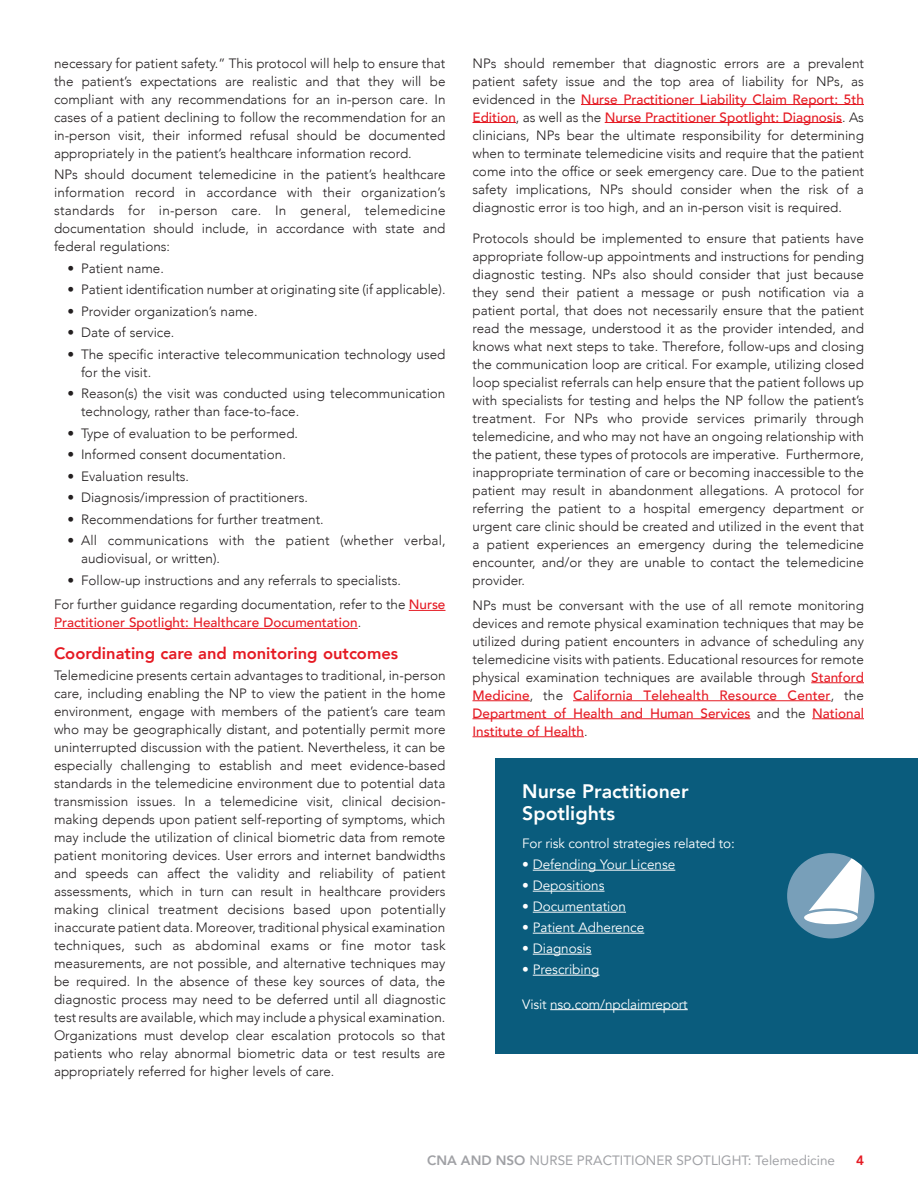
<style>
.page{position:relative;width:918px;height:1188px;background:#fff}
.page>*{position:absolute;margin:0;border:0;box-sizing:border-box;transform-origin:0 0}
.t1{font:800 19.5px/22.5px "Avenir";color:#fff}
.t2{font:800 16.5px "Avenir";color:#e51a23}
.t3{font:300 13.5px/18px "Avenir";color:#231f20;text-align:justify}
.t4{font:13.5px "Avenir";color:#fff}
.t5{font:13.5px "Avenir";color:#a0a1a5}
.t6{font:500 13.5px "Avenir";color:#e51a23}
.t7{font:800 13.5px "Avenir";color:#e51a23}
.s1{font-weight:500;color:#e51a23}
.s2{font-weight:300;color:#231f20}
.s3{font-weight:800}
</style>
<div class="page">
<hr style="left:409px;top:610px;width:37px;height:1px;background:#e51a23">
<hr style="left:54px;top:628px;width:304px;height:1px;background:#e51a23">
<hr style="left:581px;top:104px;width:283px;height:1px;background:#e51a23">
<hr style="left:472px;top:122px;width:44px;height:1px;background:#e51a23">
<hr style="left:605px;top:122px;width:237px;height:1px;background:#e51a23">
<hr style="left:811px;top:682px;width:53px;height:1px;background:#e51a23">
<hr style="left:472px;top:700px;width:58px;height:1px;background:#e51a23">
<hr style="left:573px;top:700px;width:258px;height:1px;background:#e51a23">
<hr style="left:472px;top:718px;width:279px;height:1px;background:#e51a23">
<hr style="left:812px;top:718px;width:52px;height:1px;background:#e51a23">
<hr style="left:472px;top:736px;width:112px;height:1px;background:#e51a23">
<div style="left:495px;top:758px;width:423px;height:296px;background:#0a5c7d"></div>
<hr style="left:533px;top:870px;width:142px;height:1px;background:#fff">
<hr style="left:533px;top:891px;width:72px;height:1px;background:#fff">
<hr style="left:533px;top:912px;width:93px;height:1px;background:#fff">
<hr style="left:533px;top:933px;width:111px;height:1px;background:#fff">
<hr style="left:533px;top:954px;width:59px;height:1px;background:#fff">
<hr style="left:533px;top:975px;width:67px;height:1px;background:#fff">
<hr style="left:550px;top:1009px;width:138px;height:1px;background:#fff">
<svg style="left:787px;top:853px;width:87px;height:85px"></svg>
<p class="t3" style="left:54px;top:54px;width:393px">necessary for patient safety.” This protocol will help to ensure that the patient’s expectations are realistic and that they will be compliant with any recommendations for an in-person care. In cases of a patient declining to follow the recommendation for an in-person visit, their informed refusal should be documented appropriately in the patient’s healthcare information record.</p>
<p class="t3" style="left:54px;top:165px;width:393px">NPs should document telemedicine in the patient’s healthcare information record in accordance with their organization’s standards for in-person care. In general, telemedicine documentation should include, in accordance with state and federal regulations:</p>
<p class="t3" style="left:68px;top:259px;width:98px">• Patient name.</p>
<p class="t3" style="left:68px;top:280px;width:380px">• Patient identification number at originating site (if applicable).</p>
<p class="t3" style="left:68px;top:302px;width:192px">• Provider organization’s name.</p>
<p class="t3" style="left:68px;top:323px;width:109px">• Date of service.</p>
<p class="t3" style="left:81px;top:345px;width:366px;text-indent:-14px">• The specific interactive telecommunication technology used for the visit.</p>
<p class="t3" style="left:81px;top:384px;width:366px;text-indent:-14px">• Reason(s) the visit was conducted using telecommunication technology, rather than face-to-face.</p>
<p class="t3" style="left:68px;top:424px;width:232px">• Type of evaluation to be performed.</p>
<p class="t3" style="left:68px;top:445px;width:220px">• Informed consent documentation.</p>
<p class="t3" style="left:68px;top:467px;width:123px">• Evaluation results.</p>
<p class="t3" style="left:68px;top:488px;width:242px">• Diagnosis/impression of practitioners.</p>
<p class="t3" style="left:68px;top:510px;width:258px">• Recommendations for further treatment.</p>
<p class="t3" style="left:81px;top:531px;width:366px;text-indent:-14px">• All communications with the patient (whether verbal, audiovisual, or written).</p>
<p class="t3" style="left:54px;top:568px;width:393px;line-height:24.8px;text-indent:14px">• Follow-up instructions and any referrals to specialists.<br>For further guidance regarding documentation, refer to the <span class="s1">Nurse</span></p>
<p class="t6" style="left:54px;top:611px;width:309px">Practitioner Spotlight: Healthcare Documentation<span class="s2">.</span></p>
<p class="t2" style="left:54px;top:640px;width:346px">Coordinating care and monitoring outcomes</p>
<p class="t3" style="left:54px;top:666px;width:393px">Telemedicine presents certain advantages to traditional, in-person care, including enabling the NP to view the patient in the home environment, engage with members of the patient’s care team who may be geographically distant, and potentially permit more uninterrupted discussion with the patient. Nevertheless, it can be especially challenging to establish and meet evidence-based standards in the telemedicine environment due to potential data transmission issues. In a telemedicine visit, clinical decision&shy;making depends upon patient self-reporting of symptoms, which may include the utilization of clinical biometric data from remote patient monitoring devices. User errors and internet bandwidths and speeds can affect the validity and reliability of patient assessments, which in turn can result in healthcare providers making clinical treatment decisions based upon potentially inaccurate patient data. Moreover, traditional physical examination techniques, such as abdominal exams or fine motor task measurements, are not possible, and alternative techniques may be required. In the absence of these key sources of data, the diagnostic process may need to be deferred until all diagnostic test results are available, which may include a physical examination.<br>Organizations must develop clear escalation protocols so that patients who relay abnormal biometric data or test results are appropriately referred for higher levels of care.</p>
<p class="t3" style="left:472px;top:54px;width:393px">NPs should remember that diagnostic errors are a prevalent patient safety issue and the top area of liability for NPs, as evidenced in the <span class="s1">Nurse Practitioner Liability Claim Report: 5th Edition</span>, as well as the <span class="s1">Nurse Practitioner Spotlight: Diagnosis</span>. As clinicians, NPs bear the ultimate responsibility for determining when to terminate telemedicine visits and require that the patient come into the office or seek emergency care. Due to the patient safety implications, NPs should consider when the risk of a diagnostic error is too high, and an in-person visit is required.</p>
<p class="t3" style="left:472px;top:229px;width:393px">Protocols should be implemented to ensure that patients have appropriate follow-up appointments and instructions for pending diagnostic testing. NPs also should consider that just because they send their patient a message or push notification via a patient portal, that does not necessarily ensure that the patient read the message, understood it as the provider intended, and knows what next steps to take. Therefore, follow-ups and closing the communication loop are critical. For example, utilizing closed loop specialist referrals can help ensure that the patient follows up with specialists for testing and helps the NP follow the patient’s treatment. For NPs who provide services primarily through telemedicine, and who may not have an ongoing relationship with the patient, these types of protocols are imperative. Furthermore, inappropriate termination of care or becoming inaccessible to the patient may result in abandonment allegations. A protocol for referring the patient to a hospital emergency department or urgent care clinic should be created and utilized in the event that a patient experiences an emergency during the telemedicine encounter, and/or they are unable to contact the telemedicine provider.</p>
<p class="t3" style="left:472px;top:596px;width:393px">NPs must be conversant with the use of all remote monitoring devices and remote physical examination techniques that may be utilized during patient encounters in advance of scheduling any telemedicine visits with patients. Educational resources for remote physical examination techniques are available through <span class="s1">Stanford Medicine</span>, the <span class="s1">California Telehealth Resource Center</span>, the <span class="s1">Department of Health and Human Services</span> and the <span class="s1">National Institute of Health</span>.</p>
<h1 class="t1" style="left:522px;top:780px;width:168px">Nurse Practitioner<br>Spotlights</h1>
<p class="t4" style="left:522px;top:835px;width:214px">For risk control strategies related to:</p>
<p class="t4" style="left:522px;top:856px;width:155px">• Defending Your License</p>
<p class="t4" style="left:522px;top:877px;width:84px">• Depositions</p>
<p class="t4" style="left:522px;top:898px;width:105px">• Documentation</p>
<p class="t4" style="left:522px;top:919px;width:124px">• Patient Adherence</p>
<p class="t4" style="left:522px;top:940px;width:71px">• Diagnosis</p>
<p class="t4" style="left:522px;top:961px;width:79px">• Prescribing</p>
<p class="t4" style="left:522px;top:996px;width:167px">Visit nso.com/npclaimreport</p>
<p class="t5" style="left:427px;top:1149px;width:409px"><span class="s3">CNA AND NSO</span> NURSE PRACTITIONER SPOTLIGHT: Telemedicine</p>
<p class="t7" style="left:856px;top:1149px;width:9px">4</p>
</div>
